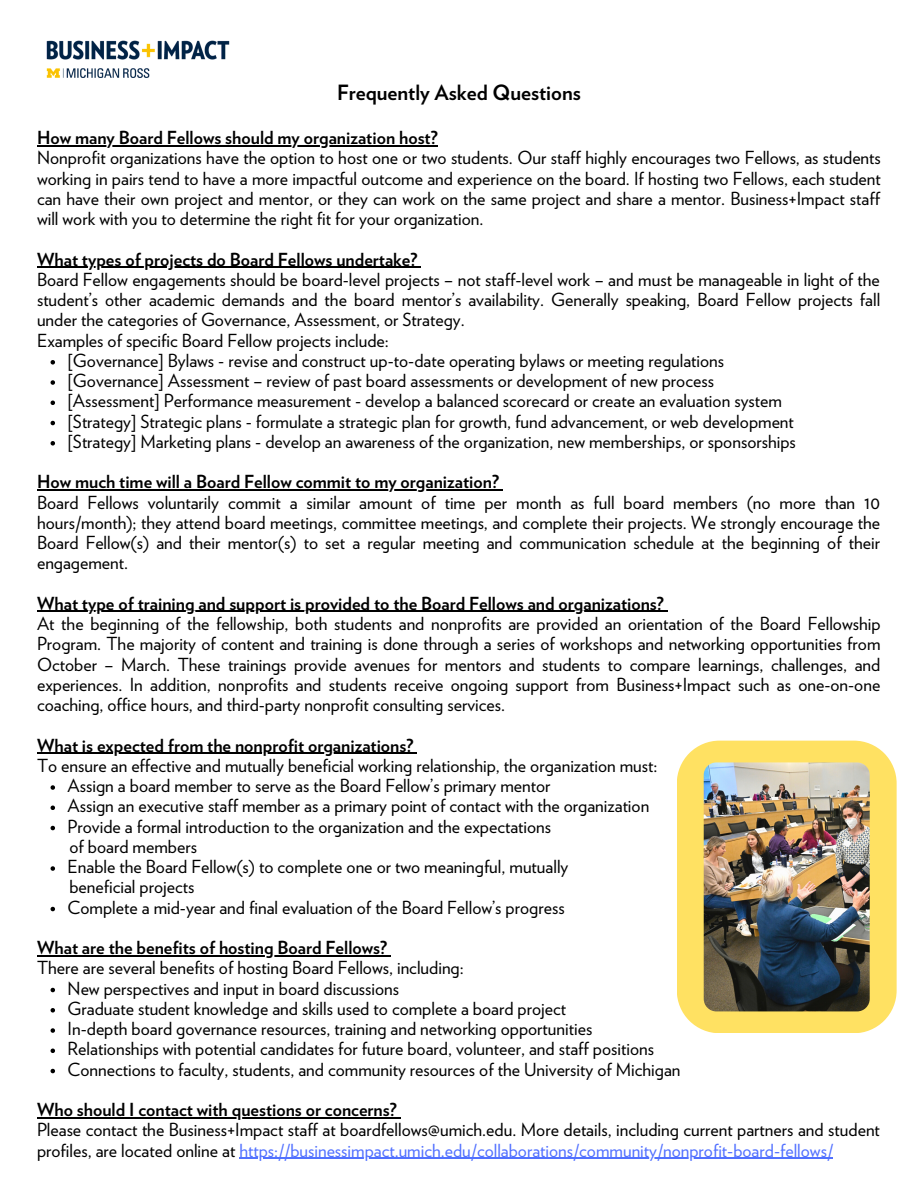
<style>
.page{position:relative;width:918px;height:1188px;background:#fff}
.page>*{position:absolute;margin:0;border:0;box-sizing:border-box;transform-origin:0 0}
.t1{font:700 21px "Verlag";color:#000}
.t2{font:18px/20.2px "Verlag";color:#000}
.t3{font:700 18px "Verlag";color:#000}
.s1{color:#5271ff}
</style>
<div class="page">
<svg style="left:51px;top:360px;width:4px;height:5px"></svg>
<svg style="left:51px;top:380px;width:4px;height:5px"></svg>
<svg style="left:51px;top:401px;width:4px;height:4px"></svg>
<svg style="left:51px;top:421px;width:4px;height:4px"></svg>
<svg style="left:51px;top:441px;width:4px;height:5px"></svg>
<svg style="left:51px;top:785px;width:4px;height:5px"></svg>
<svg style="left:51px;top:806px;width:4px;height:4px"></svg>
<svg style="left:51px;top:826px;width:4px;height:4px"></svg>
<svg style="left:51px;top:866px;width:4px;height:5px"></svg>
<svg style="left:51px;top:907px;width:4px;height:4px"></svg>
<svg style="left:51px;top:988px;width:4px;height:4px"></svg>
<svg style="left:51px;top:1008px;width:4px;height:5px"></svg>
<svg style="left:51px;top:1028px;width:4px;height:5px"></svg>
<svg style="left:51px;top:1049px;width:4px;height:4px"></svg>
<svg style="left:51px;top:1069px;width:4px;height:4px"></svg>
<hr style="left:37px;top:145px;width:401px;height:1px;background:#000">
<hr style="left:37px;top:267px;width:381px;height:1px;background:#000">
<hr style="left:37px;top:489px;width:462px;height:2px;background:#000">
<hr style="left:37px;top:611px;width:627px;height:1px;background:#000">
<hr style="left:37px;top:753px;width:377px;height:1px;background:#000">
<hr style="left:37px;top:955px;width:350px;height:1px;background:#000">
<hr style="left:37px;top:1117px;width:360px;height:1px;background:#000">
<hr style="left:239px;top:1158px;width:594px;height:1px;background:#5271ff">
<img style="left:46px;top:40px;width:184px;height:38px">
<svg style="left:677px;top:741px;width:219px;height:292px;background:#fde26b"></svg>
<img style="left:704px;top:762px;width:166px;height:249px;border-radius:13px">
<p class="t1" style="left:337px;top:83px;width:245px">Frequently Asked Questions</p>
<p class="t3" style="left:37px;top:130px;width:402px">How many Board Fellows should my organization host?</p>
<p class="t2" style="left:37px;top:149px;width:845px;text-align:justify">Nonprofit organizations have the option to host one or two students. Our staff highly encourages two Fellows, as students working in pairs tend to have a more impactful outcome and experience on the board. If hosting two Fellows, each student can have their own project and mentor, or they can work on the same project and share a mentor. Business+Impact staff will work with you to determine the right fit for your organization.</p>
<p class="t3" style="left:37px;top:251px;width:382px">What types of projects do Board Fellows undertake?</p>
<p class="t2" style="left:37px;top:270px;width:845px">Board Fellow engagements should be board-level projects – not staff-level work – and must be manageable in light of the student’s other academic demands and the board mentor’s availability. Generally speaking, Board Fellow projects fall under the categories of Governance, Assessment, or Strategy.<br>Examples of specific Board Fellow projects include:</p>
<p class="t2" style="left:68px;top:351px;width:730px">[Governance] Bylaws - revise and construct up-to-date operating bylaws or meeting regulations [Governance] Assessment – review of past board assessments or development of new process [Assessment] Performance measurement - develop a balanced scorecard or create an evaluation system [Strategy] Strategic plans - formulate a strategic plan for growth, fund advancement, or web development [Strategy] Marketing plans - develop an awareness of the organization, new memberships, or sponsorships</p>
<p class="t3" style="left:37px;top:474px;width:464px">How much time will a Board Fellow commit to my organization?</p>
<p class="t2" style="left:37px;top:493px;width:845px;text-align:justify">Board Fellows voluntarily commit a similar amount of time per month as full board members (no more than 10 hours/month); they attend board meetings, committee meetings, and complete their projects. We strongly encourage the Board Fellow(s) and their mentor(s) to set a regular meeting and communication schedule at the beginning of their engagement.</p>
<p class="t3" style="left:37px;top:595px;width:628px">What type of training and support is provided to the Board Fellows and organizations?</p>
<p class="t2" style="left:37px;top:615px;width:845px;text-align:justify">At the beginning of the fellowship, both students and nonprofits are provided an orientation of the Board Fellowship Program. The majority of content and training is done through a series of workshops and networking opportunities from October – March. These trainings provide avenues for mentors and students to compare learnings, challenges, and experiences. In addition, nonprofits and students receive ongoing support from Business+Impact such as one-on-one coaching, office hours, and third-party nonprofit consulting services.</p>
<p class="t3" style="left:37px;top:737px;width:378px">What is expected from the nonprofit organizations?</p>
<p class="t2" style="left:37px;top:756px;width:622px">To ensure an effective and mutually beneficial working relationship, the organization must:</p>
<p class="t2" style="left:68px;top:777px;width:583px">Assign a board member to serve as the Board Fellow’s primary mentor<br>Assign an executive staff member as a primary point of contact with the organization<br>Provide a formal introduction to the organization and the expectations</p>
<p class="t2" style="left:68px;top:858px;width:502px">Enable the Board Fellow(s) to complete one or two meaningful, mutually</p>
<p class="t2" style="left:68px;top:898px;width:499px">Complete a mid-year and final evaluation of the Board Fellow’s progress</p>
<p class="t2" style="left:69px;top:837px;width:129px">of board members</p>
<p class="t2" style="left:69px;top:878px;width:126px">beneficial projects</p>
<p class="t3" style="left:37px;top:940px;width:352px">What are the benefits of hosting Board Fellows?</p>
<p class="t2" style="left:37px;top:959px;width:428px">There are several benefits of hosting Board Fellows, including:</p>
<p class="t2" style="left:68px;top:979px;width:614px">New perspectives and input in board discussions<br>Graduate student knowledge and skills used to complete a board project<br>In-depth board governance resources, training and networking opportunities Relationships with potential candidates for future board, volunteer, and staff positions Connections to faculty, students, and community resources of the University of Michigan</p>
<p class="t3" style="left:37px;top:1102px;width:361px">Who should I contact with questions or concerns?</p>
<p class="t2" style="left:37px;top:1121px;width:844px">Please contact the Business+Impact staff at boardfellows@umich.edu. More details, including current partners and student profiles, are located online at <span class="s1">https://businessimpact.umich.edu/collaborations/community/nonprofit-board-fellows/</span></p>
</div>
